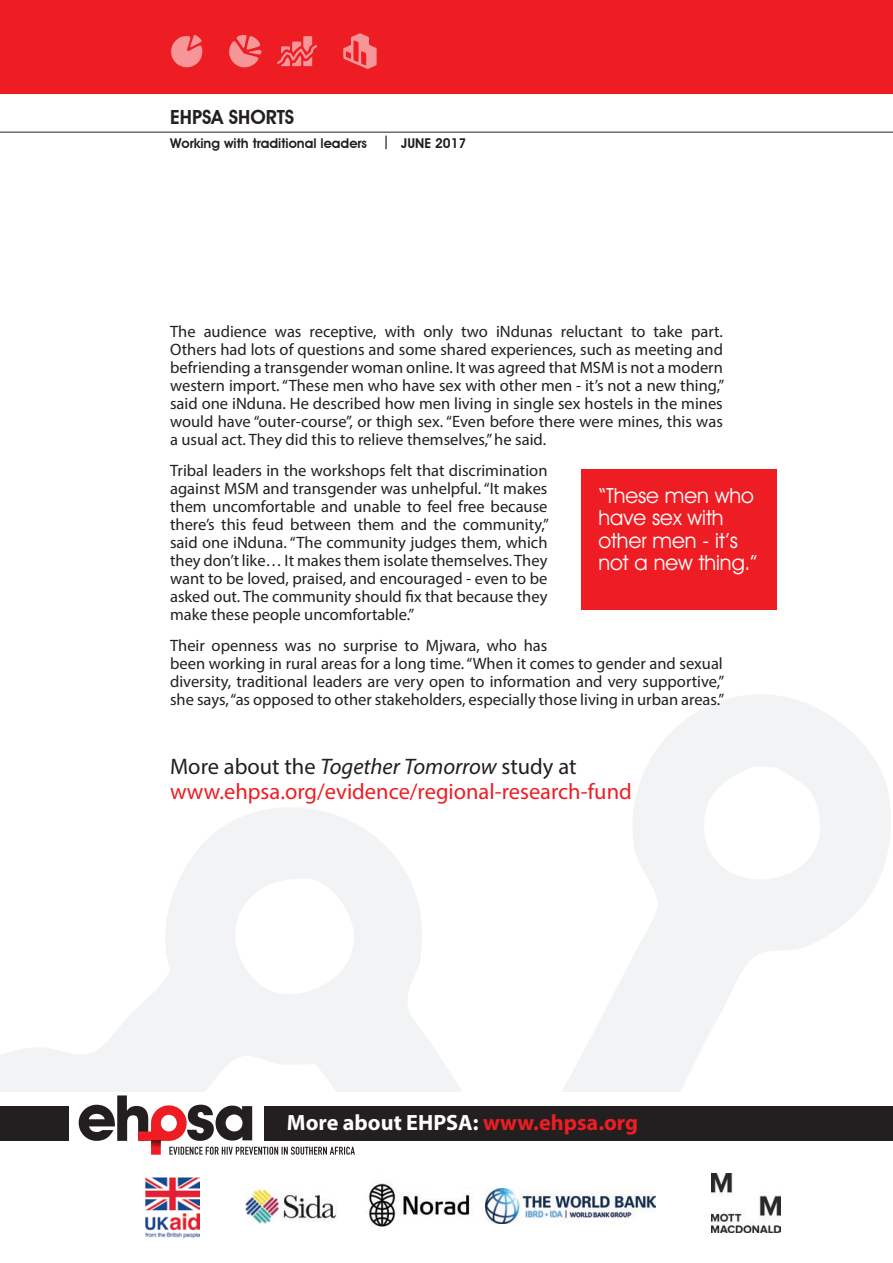
<style>
.page{position:relative;width:893px;height:1263px;background:#fff}
.page>*{position:absolute;margin:0;border:0;box-sizing:border-box;transform-origin:0 0}
.t1{font:22.5px/25.5px "Myriad Pro";color:#ee1d23}
.t2{font:700 22.2px "Myriad Pro";color:#fff}
.t3{font:21px/22.5px "Avant Garde IT Cby BT";color:#fff}
.t4{font:600 19.5px "Avant Garde IT Cby BT";color:#231f20}
.t5{font:16.5px/18px "Myriad Pro";color:#231f20;text-align:justify}
.t6{font:600 13.5px "Avant Garde IT Cby BT";color:#231f20}
.s1{color:#231f20}
.s2{font-style:italic;color:#231f20}
.s3{color:#ee1d23}
</style>
<div class="page">
<svg style="left:0;top:694px;width:891px;height:398px"></svg>
<div style="left:142px;top:1178px;width:60px;height:59px;background:linear-gradient(to bottom,#fff,#fff)"></div>
<img style="left:145px;top:1178px;width:54px;height:59px">
<img style="left:245px;top:1189px;width:92px;height:34px">
<img style="left:368px;top:1183px;width:102px;height:44px">
<img style="left:486px;top:1188px;width:170px;height:35px">
<img style="left:712px;top:1173px;width:68px;height:59px">
<div style="left:581px;top:470px;width:196px;height:140px;background:#ee1d23"></div>
<svg style="left:79px;top:1095px;width:276px;height:60px"></svg>
<div style="left:265px;top:1106px;width:628px;height:34px;background:#231f20"></div>
<div style="left:0;top:1106px;width:68px;height:34px;background:#231f20"></div>
<div style="left:0;top:0;width:893px;height:94px;background:#ee1d23"></div>
<hr style="left:0;top:132px;width:893px;height:1px;background:#231f20">
<svg style="left:171px;top:35px;width:32px;height:32px"></svg>
<svg style="left:229px;top:35px;width:33px;height:33px"></svg>
<svg style="left:343px;top:33px;width:34px;height:36px"></svg>
<svg style="left:277px;top:36px;width:40px;height:30px"></svg>
<p class="t4" style="left:170px;top:106px;width:126px">EHPSA SHORTS</p>
<p class="t6" style="left:170px;top:135px;width:298px">Working with traditional leaders | JUNE 2017</p>
<p class="t5" style="left:170px;top:322px;width:556px">The audience was receptive, with only two iNdunas reluctant to take part.<br>Others had lots of questions and some shared experiences, such as meeting and befriending a transgender woman online. It was agreed that MSM is not a modern western import. “These men who have sex with other men - it’s not a new thing,” said one iNduna. He described how men living in single sex hostels in the mines would have “outer-course”, or thigh sex. “Even before there were mines, this was a usual act. They did this to relieve themselves,” he said.</p>
<p class="t5" style="left:170px;top:461px;width:380px">Tribal leaders in the workshops felt that discrimination against MSM and transgender was unhelpful. “It makes them uncomfortable and unable to feel free because there’s this feud between them and the community,” said one iNduna. “The community judges them, which they don’t like… It makes them isolate themselves. They want to be loved, praised, and encouraged - even to be asked out. The community should fix that because they make these people uncomfortable.”</p>
<p class="t5" style="left:170px;top:636px;width:556px;text-align:left">Their openness was no surprise to Mjwara, who has<br>been working in rural areas for a long time. “When it comes to gender and sexual diversity, traditional leaders are very open to information and very supportive,” she says, “as opposed to other stakeholders, especially those living in urban areas.”</p>
<p class="t3" style="left:598px;top:484px;width:160px">“These men who have sex with other men - it’s not a new thing.”</p>
<h1 class="t1" style="left:170px;top:753px;width:463px"><span class="s1">More about the</span> <span class="s2">Together Tomorrow</span> <span class="s1">study at </span>www.ehpsa.org/evidence/regional-research-fund</h1>
<h2 class="t2" style="left:287px;top:1108px;width:353px">More about EHPSA: <span class="s3">www.ehpsa.org</span></h2>
</div>
